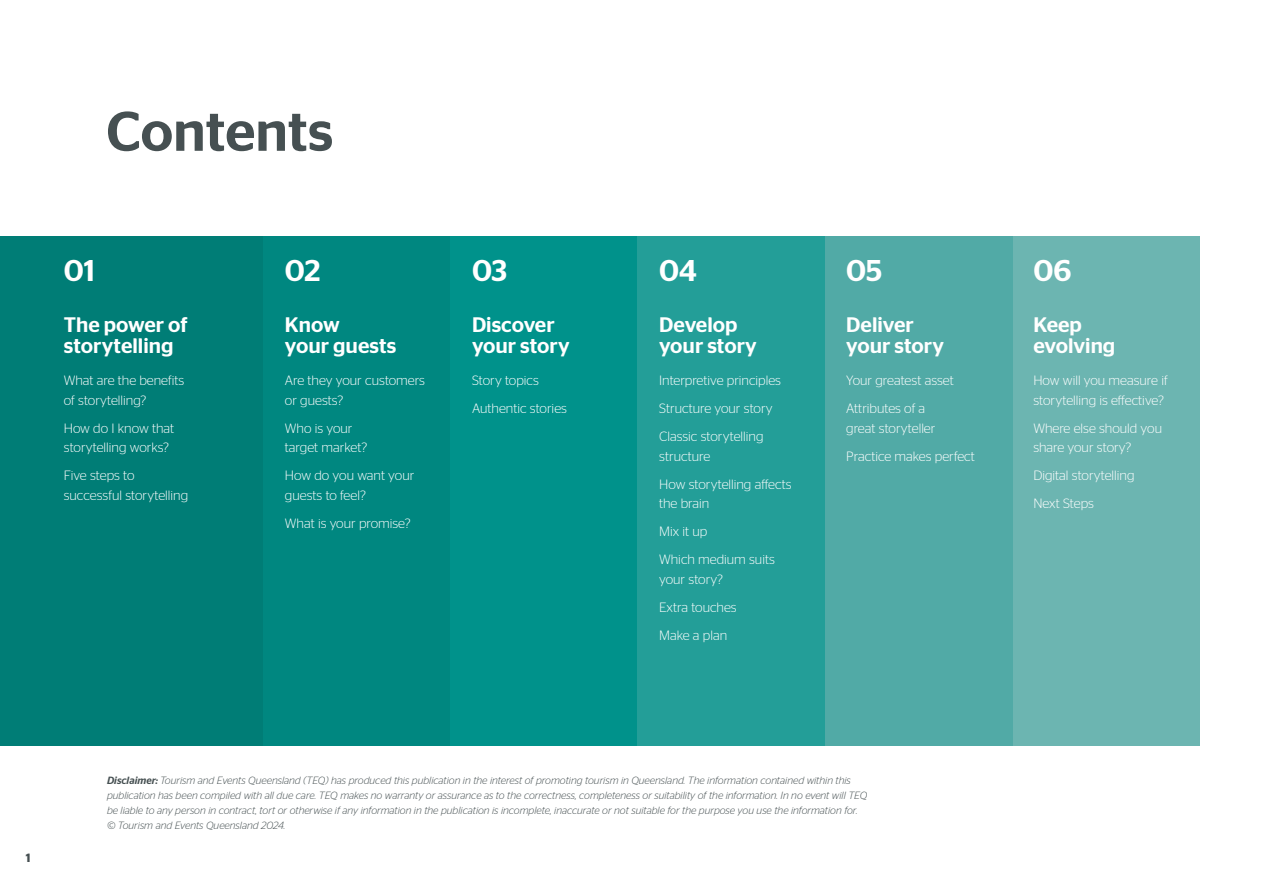
<style>
.page{position:relative;width:1263px;height:893px;background:#fff}
.page>*{position:absolute;margin:0;border:0;box-sizing:border-box;transform-origin:0 0}
.t1{font:500 55.65px "Stag Sans";color:#465052}
.t2{font:500 30px "Stag Sans";color:#fff}
.t3{font:500 21px/21px "Stag Sans";color:#fff}
.t4{font:300 13.5px/28px "Stag Sans";color:#fff}
.t5{font:600 12px "Stag Sans";color:#465052}
.t6{font:italic 300 10.5px/15px "Stag Sans";color:#465052}
.s1{font-weight:500}
</style>
<div class="page">
<div style="left:0;top:236px;width:264px;height:510px;background:#007d76"></div>
<div style="left:264px;top:236px;width:187px;height:510px;background:#008780"></div>
<div style="left:451px;top:236px;width:187px;height:510px;background:#00928b"></div>
<div style="left:638px;top:236px;width:187px;height:510px;background:#239e98"></div>
<div style="left:1012px;top:236px;width:187px;height:510px;background:#6cb5b1"></div>
<div style="left:825px;top:236px;width:187px;height:510px;background:#51aaa6"></div>
<h1 class="t1" style="left:106px;top:99px;width:228px">Contents</h1>
<h2 class="t2" style="left:64px;top:253px;width:33px">01</h2>
<h3 class="t3" style="left:64px;top:314px;width:125px">The power of storytelling</h3>
<p class="t4" style="left:64px;top:371px;width:122px;line-height:19.5px">What are the benefits of storytelling?</p>
<p class="t4" style="left:64px;top:418px;width:112px;line-height:19.5px">How do I know that storytelling works?</p>
<p class="t4" style="left:64px;top:466px;width:126px;line-height:19.5px">Five steps to successful storytelling</p>
<h2 class="t2" style="left:285px;top:253px;width:37px">02</h2>
<h3 class="t3" style="left:285px;top:314px;width:113px">Know<br>your guests</h3>
<p class="t4" style="left:285px;top:371px;width:142px;line-height:19.5px">Are they your customers or guests?</p>
<p class="t4" style="left:285px;top:418px;width:84px;line-height:19.5px">Who is your target market?</p>
<p class="t4" style="left:285px;top:466px;width:131px;line-height:19.5px">How do you want your guests to feel?</p>
<p class="t4" style="left:285px;top:509px;width:127px">What is your promise?</p>
<h2 class="t2" style="left:472px;top:253px;width:37px">03</h2>
<h3 class="t3" style="left:472px;top:314px;width:99px">Discover your story</h3>
<p class="t4" style="left:472px;top:366px;width:96px">Story topics<br>Authentic stories</p>
<h2 class="t2" style="left:659px;top:253px;width:39px">04</h2>
<h3 class="t3" style="left:659px;top:314px;width:99px">Develop your story</h3>
<p class="t4" style="left:659px;top:366px;width:123px">Interpretive principles<br>Structure your story<br>Classic storytelling</p>
<p class="t4" style="left:659px;top:442px;width:134px">structure<br>How storytelling affects</p>
<p class="t4" style="left:659px;top:489px;width:117px">the brain<br>Mix it up<br>Which medium suits</p>
<p class="t4" style="left:659px;top:565px;width:79px">your story?<br>Extra touches<br>Make a plan</p>
<h2 class="t2" style="left:846px;top:253px;width:38px">05</h2>
<h3 class="t3" style="left:846px;top:314px;width:99px">Deliver your story</h3>
<p class="t4" style="left:846px;top:366px;width:109px">Your greatest asset<br>Attributes of a</p>
<p class="t4" style="left:846px;top:414px;width:130px">great storyteller<br>Practice makes perfect</p>
<p class="t5" style="left:26px;top:851px;width:6px">1</p>
<p class="t6" style="left:107px;top:773px;width:762px"><span class="s1">Disclaimer:</span> Tourism and Events Queensland (TEQ) has produced this publication in the interest of promoting tourism in Queensland. The information contained within this publication has been compiled with all due care. TEQ makes no warranty or assurance as to the correctness, completeness or suitability of the information. In no event will TEQ be liable to any person in contract, tort or otherwise if any information in the publication is incomplete, inaccurate or not suitable for the purpose you use the information for. © Tourism and Events Queensland 2024.</p>
<h2 class="t2" style="left:1033px;top:253px;width:40px">06</h2>
<h3 class="t3" style="left:1033px;top:314px;width:84px">Keep evolving</h3>
<p class="t4" style="left:1033px;top:371px;width:136px;line-height:19.5px">How will you measure if storytelling is effective?</p>
<p class="t4" style="left:1033px;top:418px;width:130px;line-height:19.5px">Where else should you share your story?</p>
<p class="t4" style="left:1033px;top:461px;width:103px">Digital storytelling<br>Next Steps</p>
</div>
